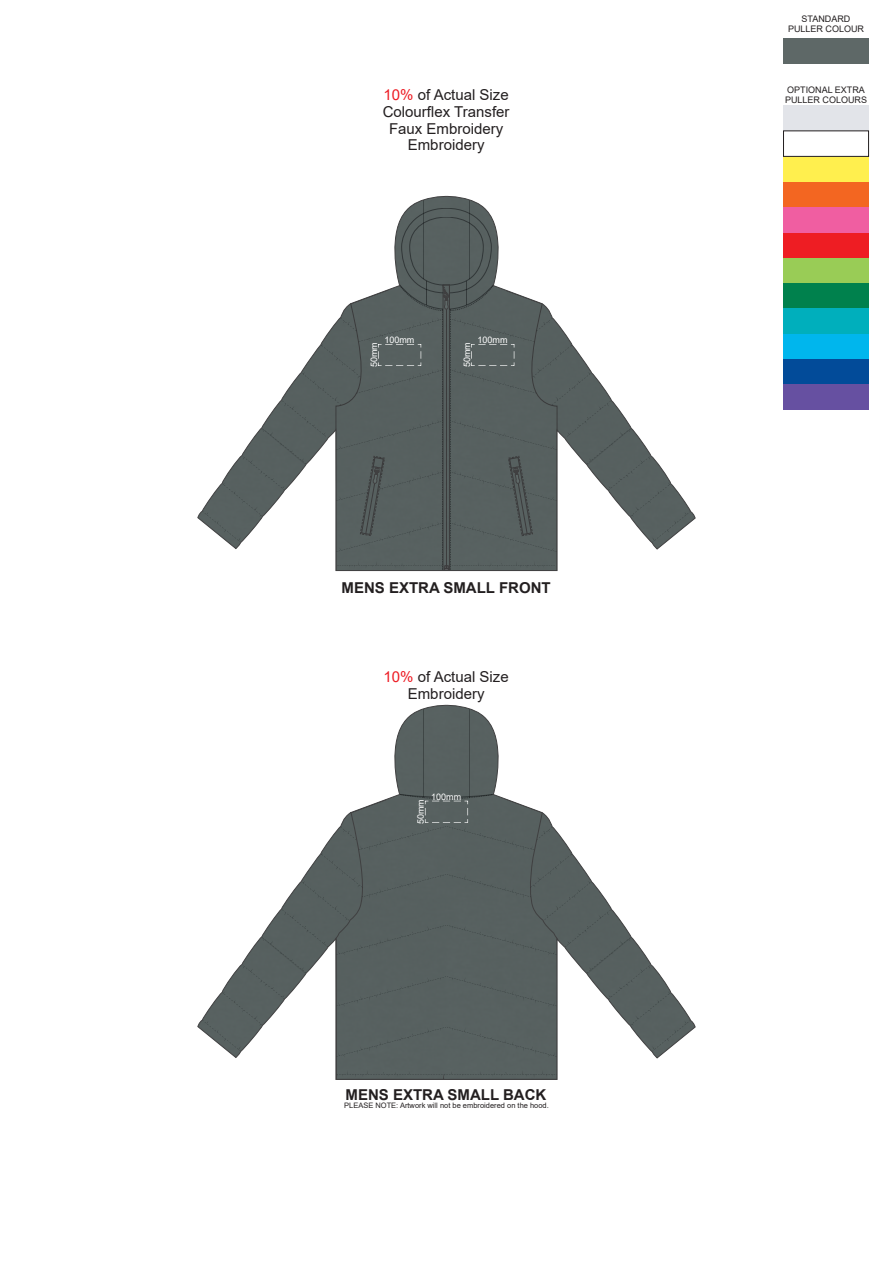
<style>
.page{position:relative;width:893px;height:1263px;background:#fff}
.page>*{position:absolute;margin:0;border:0;box-sizing:border-box;transform-origin:0 0}
.t1{font:15px/16.8px "Arial";color:#231f20;text-align:center}
.t2{font:700 15px "Arial";color:#231f20}
.t3{font:9px/10.1px "Arial";color:#231f20}
.t4{font:9px "Arial";color:#fff}
.t5{font:7.5px "Arial";color:#231f20}
.s1{color:#ed1c24}
</style>
<div class="page">
<div style="left:783px;top:106px;width:85px;height:25px;background:#e2e4e9"></div>
<div style="left:783px;top:38px;width:85px;height:25px;background:#5e6867"></div>
<div style="left:783px;top:257px;width:85px;height:26px;background:#99cc56"></div>
<div style="left:783px;top:283px;width:85px;height:25px;background:#00814d"></div>
<div style="left:783px;top:333px;width:85px;height:26px;background:#00b6ed"></div>
<div style="left:783px;top:308px;width:85px;height:26px;background:#00afbc"></div>
<div style="left:783px;top:182px;width:85px;height:25px;background:#f36621"></div>
<div style="left:783px;top:232px;width:85px;height:26px;background:#ee1d23"></div>
<div style="left:783px;top:207px;width:85px;height:25px;background:#f05ea1"></div>
<div style="left:783px;top:156px;width:85px;height:26px;background:#ffef4e"></div>
<div style="left:783px;top:359px;width:85px;height:26px;background:#024b99"></div>
<div style="left:783px;top:384px;width:85px;height:26px;background:#6650a1"></div>
<div style="left:783px;top:131px;width:86px;height:26px;background:#fff;border:1px solid #231f20"></div>
<svg style="left:198px;top:705px;width:497px;height:375px"></svg>
<svg style="left:399px;top:794px;width:95px;height:29px;background:#586160"></svg>
<svg style="left:198px;top:196px;width:497px;height:375px"></svg>
<svg style="left:360px;top:208px;width:173px;height:362px;background:#666e6e"></svg>
<p class="t1" style="left:383px;top:86px;width:128px"><span class="s1">10%</span> of Actual Size<br>Colourflex Transfer<br>Faux Embroidery<br>Embroidery</p>
<p class="t4" style="left:384px;top:334px;width:32px">100mm</p>
<p class="t4" style="left:478px;top:334px;width:32px">100mm</p>
<p class="t4" style="left:368px;top:367px;width:27px;rotate:-90deg">50mm</p>
<p class="t4" style="left:461px;top:367px;width:27px;rotate:-90deg">50mm</p>
<p class="t2" style="left:341px;top:578px;width:211px">MENS EXTRA SMALL FRONT</p>
<p class="t1" style="left:384px;top:668px;width:127px"><span class="s1">10%</span> of Actual Size<br>Embroidery</p>
<p class="t4" style="left:414px;top:824px;width:27px;rotate:-90deg">50mm</p>
<p class="t4" style="left:431px;top:790px;width:32px">100mm</p>
<p class="t2" style="left:346px;top:1084px;width:202px">MENS EXTRA SMALL BACK</p>
<p class="t5" style="left:344px;top:1100px;width:206px">PLEASE NOTE: Artwork will not be embroidered on the hood.</p>
<p class="t3" style="left:788px;top:14px;width:78px;text-align:center">STANDARD<br>PULLER COLOUR</p>
<p class="t3" style="left:785px;top:85px;width:84px">OPTIONAL EXTRA<br>PULLER COLOURS</p>
</div>
